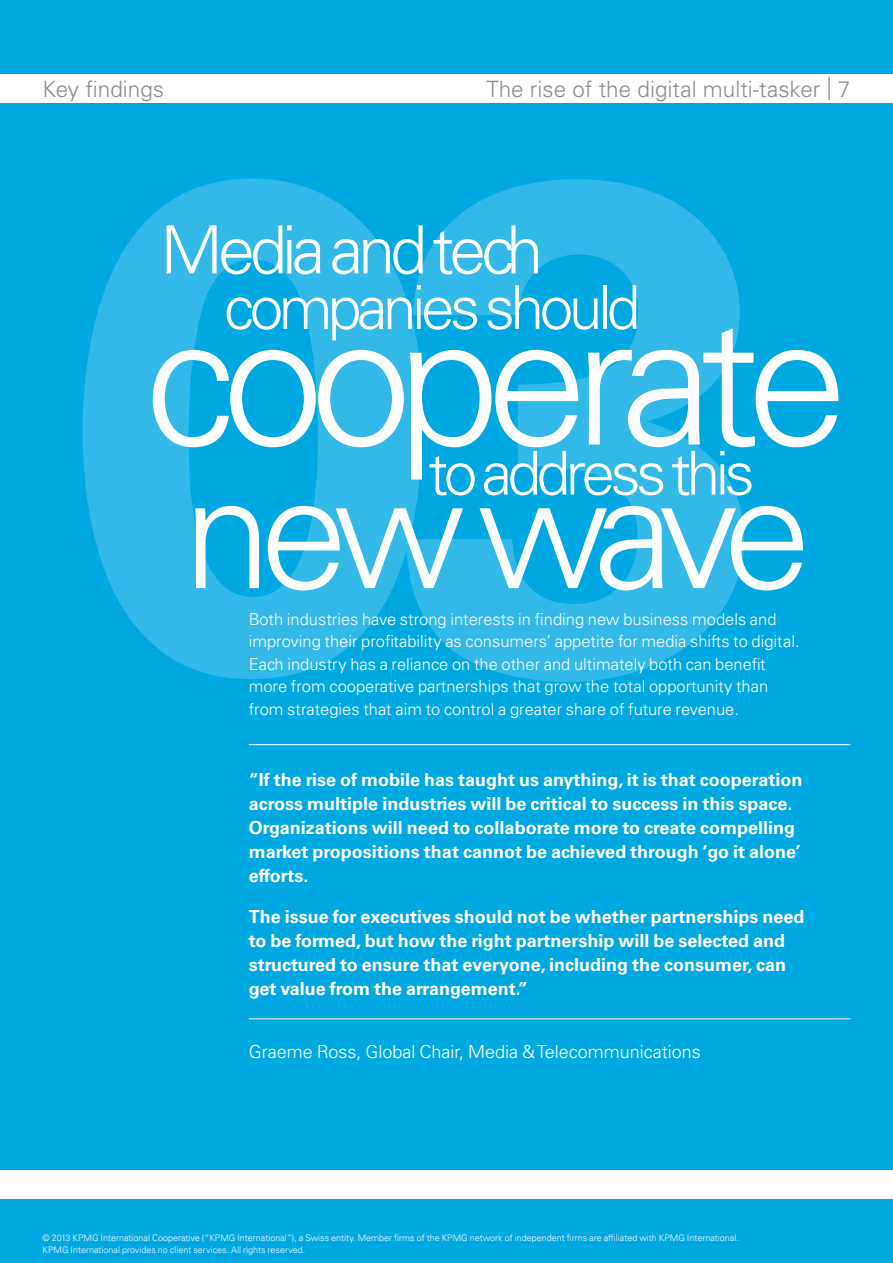
<style>
.page{position:relative;width:893px;height:1263px;background:#00a8e1}
.page>*{position:absolute;margin:0;border:0;box-sizing:border-box;transform-origin:0 0}
.t1{font:300 183px "Univers LT Std";letter-spacing:-.075em;color:#fff}
.t2{font:300 159px "Univers LT Std";letter-spacing:-.095em;color:#fff}
.t3{font:300 66.6px "Univers LT Std";letter-spacing:-.075em;color:#fff}
.t4{font:300 60.6px "Univers LT Std";letter-spacing:-.075em;color:#fff}
.t5{font:300 22.5px "Univers LT Std";color:#8c8c8c}
.t6{font:700 18px/24px "Univers LT Std";color:#fff}
.t7{font:300 18px "Univers LT Std";color:#fff}
.t8{font:300 16.5px/22.5px "Univers LT Std";color:#fff}
.t9{font:300 12px "Univers LT Std";color:#8c8c8c}
.t10{font:300 9px/12px "Univers LT Std";color:#fff}
</style>
<div class="page">
<svg style="left:83px;top:179px;width:661px;height:503px;fill:#33b9e7"></svg>
<div style="left:0;top:1170px;width:893px;height:29px;background:#fff"></div>
<hr style="left:249px;top:744px;width:601px;height:1px;background:#fff">
<hr style="left:249px;top:1018px;width:601px;height:1px;background:#fff">
<div style="left:0;top:74px;width:893px;height:28px;background:#fff"></div>
<p class="t5" style="left:43px;top:75px;width:123px">Key findings</p>
<p class="t5" style="left:487px;top:75px;width:365px">The rise of the digital multi-tasker | 7</p>
<p class="t9" style="left:667px;top:81px;width:196px">The rise of the digital multi-tasker | 7</p>
<h3 class="t3" style="left:160px;top:210px;width:384px">Media and tech</h3>
<h3 class="t4" style="left:224px;top:271px;width:418px">companies should</h3>
<h1 class="t1" style="left:144px;top:269px;width:705px">cooperate</h1>
<h2 class="t2" style="left:183px;top:436px;width:630px">new wave</h2>
<h3 class="t4" style="left:428px;top:437px;width:328px">to address this</h3>
<p class="t8" style="left:249px;top:608px;width:552px">Both industries have strong interests in finding new business models and improving their profitability as consumers’ appetite for media shifts to digital.<br>Each industry has a reliance on the other and ultimately both can benefit more from cooperative partnerships that grow the total opportunity than from strategies that aim to control a greater share of future revenue.</p>
<p class="t6" style="left:249px;top:767px;width:555px">“If the rise of mobile has taught us anything, it is that cooperation across multiple industries will be critical to success in this space.<br>Organizations will need to collaborate more to create compelling market propositions that cannot be achieved through ‘go it alone’ efforts.</p>
<p class="t6" style="left:249px;top:904px;width:557px">The issue for executives should not be whether partnerships need to be formed, but how the right partnership will be selected and structured to ensure that everyone, including the consumer, can get value from the arrangement.”</p>
<p class="t7" style="left:249px;top:1041px;width:454px">Graeme Ross, Global Chair, Media &amp; Telecommunications</p>
<p class="t10" style="left:43px;top:1232px;width:698px">© 2013 KPMG International Cooperative (“KPMG International”), a Swiss entity. Member firms of the KPMG network of independent firms are affiliated with KPMG International.<br>KPMG International provides no client services. All rights reserved.</p>
</div>
